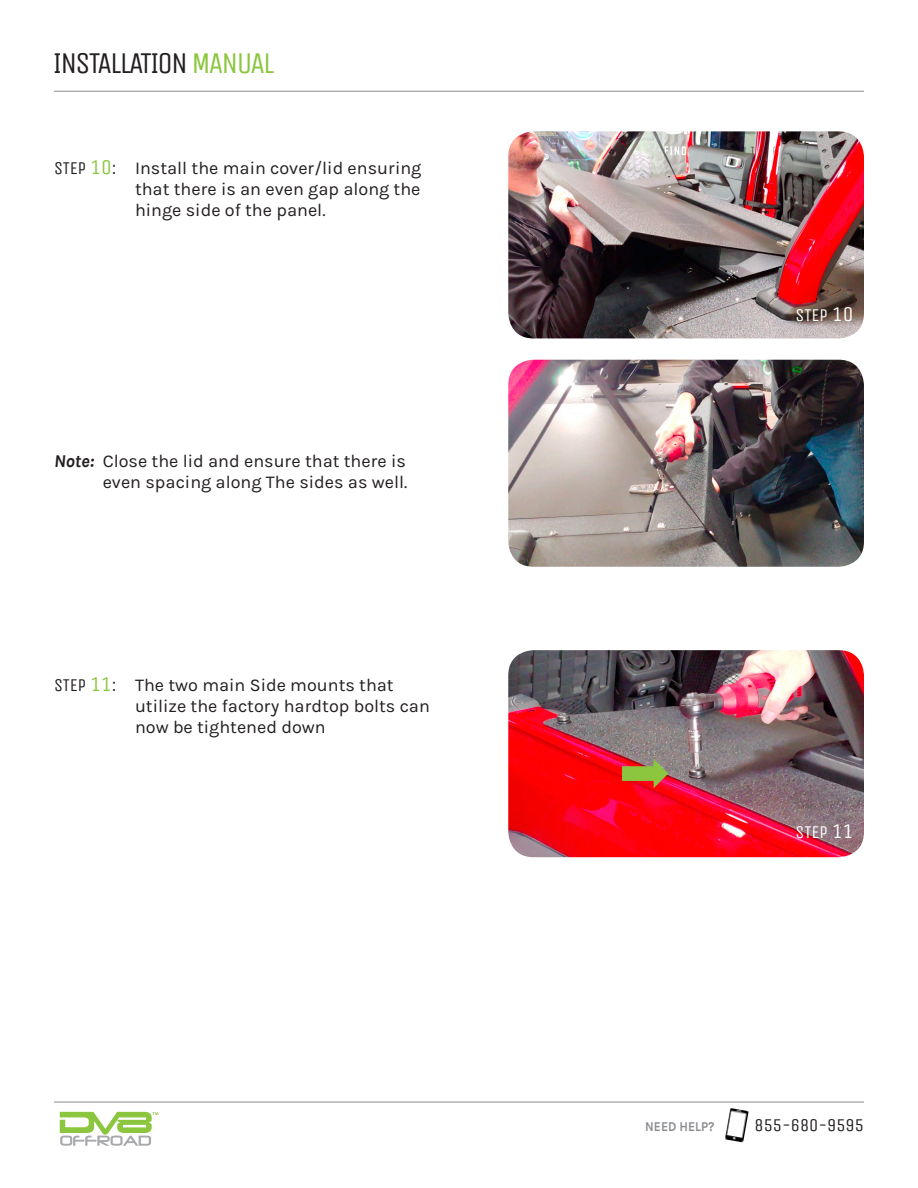
<style>
.page{position:relative;width:918px;height:1188px;background:#fff}
.page>*{position:absolute;margin:0;border:0;box-sizing:border-box;transform-origin:0 0}
.t1{font:30.3px "Unica One";letter-spacing:-.06em;color:#231f20}
.t2{font:18px/21px "Karla";color:#231f20;text-align:justify}
.t3{font:18px "Unica One";color:#231f20}
.t4{font:18px "Unica One";color:#fff}
.t5{font:700 13.5px "Karla";color:#8a8c8f;scale:.9 1}
.s1{color:#8bc63e}
.s2{font-family:"Unica One"}
.s3{font-family:"Unica One";font-size:21px;color:#8bc63e}
.s4{font-weight:700;font-style:italic}
.s5{font-size:21px}
</style>
<div class="page">
<svg style="left:60px;top:1112px;width:98px;height:34px"></svg>
<hr style="left:54px;top:91px;width:810px;height:1px;background:#8a8c8f">
<hr style="left:54px;top:1102px;width:810px;height:1px;background:#8a8c8f">
<img style="left:725px;top:1108px;width:24px;height:34px">
<img style="left:508px;top:131px;width:356px;height:207px">
<img style="left:508px;top:360px;width:356px;height:207px">
<img style="left:508px;top:650px;width:356px;height:207px">
<svg style="left:622px;top:759px;width:46px;height:29px"></svg>
<p class="t1" style="left:53px;top:45px;width:223px">INSTALLATION <span class="s1">MANUAL</span></p>
<p class="t2" style="left:135px;top:158px;width:288px;text-indent:-81px"><span class="s2">STEP</span> <span class="s3">10</span><span class="s2">:</span> Install the main cover/lid ensuring that there is an even gap along the hinge side of the panel.</p>
<p class="t2" style="left:54px;top:450px;width:355px;text-align:right"><span class="s4">Note:</span> Close the lid and ensure that there is even spacing along The sides as well.</p>
<p class="t2" style="left:135px;top:675px;width:296px;text-align:left;text-indent:-81px"><span class="s2">STEP</span> <span class="s3">11</span><span class="s2">:</span> The two main Side mounts that utilize the factory hardtop bolts can now be tightened down</p>
<p class="t4" style="left:796px;top:304px;width:59px">STEP <span class="s5">10</span></p>
<p class="t4" style="left:796px;top:821px;width:59px">STEP <span class="s5">11</span></p>
<p class="t5" style="left:645px;top:1119px;width:79px">NEED HELP?</p>
<p class="t3" style="left:755px;top:1115px;width:111px">855-680-9595</p>
</div>
